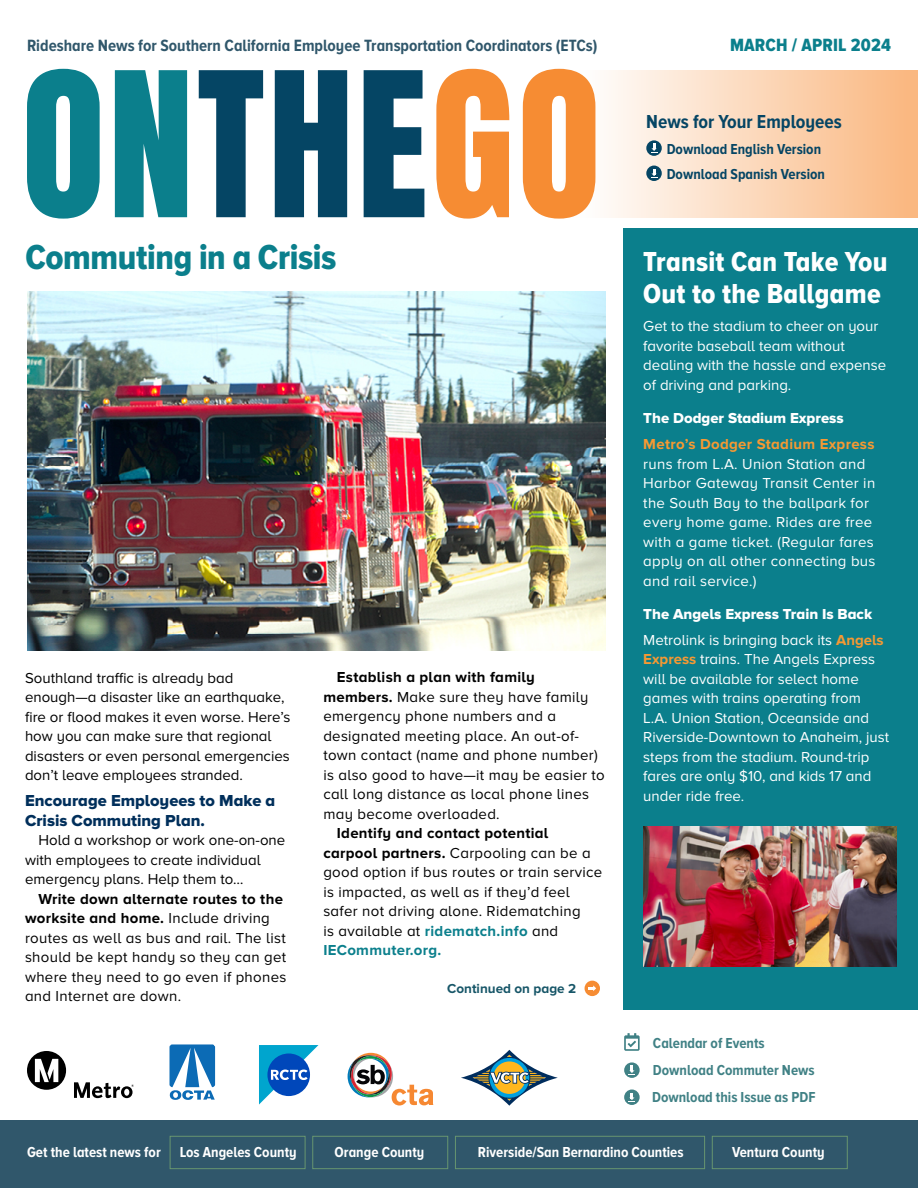
<style>
.page{position:relative;width:918px;height:1188px;background:#fff}
.page>*{position:absolute;margin:0;border:0;box-sizing:border-box;transform-origin:0 0}
.t1{font:171.15px "Anton";letter-spacing:.02em;color:#054564}
.t2{font:36px "Proxima Nova A Cond Extrabld";letter-spacing:-.01em;color:#0b7f8c}
.t3{font:28.5px/31.5px "Proxima Nova A Cond Extrabld";letter-spacing:.01em;color:#fff}
.t4{font:700 19.5px "Proxima Nova A Cond";color:#054564}
.t5{font:18.3px "Proxima Nova A Cond Extrabld";letter-spacing:.01em;color:#0b7f8c}
.t6{font:700 16.95px "Proxima Nova A Cond";color:#30576b}
.t7{font:16.5px/19.5px "Proxima Nova A Extrabld";color:#002f5b}
.t8{font:15px/19.5px "Proxima Nova A";letter-spacing:.02em;color:#000}
.t9{font:15px/19.5px "Proxima Nova A";color:#fff}
.t10{font:15px/19.5px "Proxima Nova A";color:#000}
.t11{font:15px/19.5px "Proxima Nova A";letter-spacing:.02em;color:#fff}
.t12{font:700 15px "Proxima Nova A Cond";color:#fff}
.t13{font:700 15px/27.3px "Proxima Nova A Cond";color:#408185}
.t14{font:15px "Proxima Nova A Extrabld";color:#fff}
.t15{font:700 15px/24.9px "Proxima Nova A Cond";color:#054564}
.t16{font:700 15px "Proxima Nova A";letter-spacing:.02em;color:#f69933}
.t17{font:700 13.5px "Proxima Nova A";color:#175668}
.s1{color:#0b7f8c}
.s2{color:#f68c33}
.s3{font-weight:700}
.s4{font-weight:700;color:#0b7f8c}
.s5{font-weight:700;color:#f69933}
</style>
<div class="page">
<div style="left:624px;top:228px;width:294px;height:782px;background:#0b7f8c"></div>
<div style="left:563px;top:71px;width:355px;height:147px;background:linear-gradient(to right,#feffff,#fab67e)"></div>
<svg style="left:646px;top:140px;width:16px;height:16px"></svg>
<svg style="left:651px;top:144px;width:6px;height:9px"></svg>
<div style="left:646px;top:166px;width:16px;height:15px;background:#054564;border-radius:50%"></div>
<svg style="left:651px;top:169px;width:6px;height:9px"></svg>
<svg style="left:624px;top:1062px;width:16px;height:16px"></svg>
<svg style="left:628px;top:1066px;width:7px;height:9px"></svg>
<div style="left:624px;top:1090px;width:16px;height:15px;background:#408185;border-radius:50%"></div>
<svg style="left:628px;top:1093px;width:7px;height:9px"></svg>
<svg style="left:624px;top:1033px;width:16px;height:18px"></svg>
<div style="left:0;top:1121px;width:918px;height:67px;background:#30576b"></div>
<div style="left:170px;top:1136px;width:135px;height:33px;background:#30576b;border:1px solid #8cbf73"></div>
<div style="left:312px;top:1136px;width:136px;height:33px;background:#30576b;border:1px solid #8cbf73"></div>
<div style="left:712px;top:1136px;width:136px;height:33px;background:#30576b;border:1px solid #8cbf73"></div>
<div style="left:455px;top:1136px;width:250px;height:33px;background:#30576b;border:1px solid #8cbf73"></div>
<svg style="left:27px;top:1051px;width:39px;height:39px"></svg>
<svg style="left:35px;top:1059px;width:23px;height:23px"></svg>
<svg style="left:74px;top:1082px;width:60px;height:16px"></svg>
<svg style="left:461px;top:1050px;width:97px;height:56px"></svg>
<svg style="left:169px;top:1044px;width:46px;height:56px"></svg>
<svg style="left:259px;top:1045px;width:59px;height:60px"></svg>
<svg style="left:348px;top:1053px;width:85px;height:53px"></svg>
<img style="left:27px;top:292px;width:579px;height:358px">
<img style="left:643px;top:826px;width:254px;height:141px">
<div style="left:585px;top:981px;width:15px;height:15px;background:#f68c33;border-radius:50%"></div>
<svg style="left:589px;top:985px;width:7px;height:6px"></svg>
<p class="t6" style="left:27px;top:36px;width:572px">Rideshare News for Southern California Employee Transportation Coordinators (ETCs)</p>
<h1 class="t1" style="left:22px;top:58px;width:581px"><span class="s1">ON</span>THE<span class="s2">GO</span></h1>
<h2 class="t2" style="left:25px;top:237px;width:313px">Commuting in a Crisis</h2>
<p class="t10" style="left:25px;top:669px;width:267px">Southland traffic is already bad enough—a disaster like an earthquake, fire or flood makes it even worse. Here’s how you can make sure that regional disasters or even personal emergencies don’t leave employees stranded.</p>
<p class="t7" style="left:25px;top:792px;width:252px">Encourage Employees to Make a<br>Crisis Commuting Plan.</p>
<p class="t10" style="left:25px;top:831px;width:262px;text-indent:14px">Hold a workshop or work one-on-one with employees to create individual emergency plans. Help them to…</p>
<p class="t8" style="left:25px;top:890px;width:263px;text-indent:14px"><span class="s3">Write down alternate routes to the worksite and home.</span> Include driving routes as well as bus and rail. The list should be kept handy so they can get where they need to go even if phones and Internet are down.</p>
<p class="t8" style="left:323px;top:668px;width:283px;text-indent:14px"><span class="s3">Establish a plan with family members.</span> Make sure they have family emergency phone numbers and a designated meeting place. An out-of&shy;town contact (name and phone number) is also good to have—it may be easier to call long distance as local phone lines may become overloaded.</p>
<p class="t8" style="left:323px;top:824px;width:280px;text-indent:14px"><span class="s3">Identify and contact potential carpool partners.</span> Carpooling can be a good option if bus routes or train service is impacted, as well as if they’d feel safer not driving alone. Ridematching<br>is available at <span class="s4">ridematch.info</span> and <span class="s4">IECommuter.org.</span></p>
<p class="t17" style="left:447px;top:981px;width:131px">Continued on page 2</p>
<p class="t5" style="left:730px;top:34px;width:162px">MARCH / APRIL 2024</p>
<h3 class="t4" style="left:646px;top:110px;width:197px">News for Your Employees</h3>
<p class="t15" style="left:667px;top:137px;width:160px">Download English Version<br>Download Spanish Version</p>
<h3 class="t3" style="left:643px;top:248px;width:246px">Transit Can Take You<br>Out to the Ballgame</h3>
<p class="t9" style="left:643px;top:317px;width:244px">Get to the stadium to cheer on your favorite baseball team without dealing with the hassle and expense of driving and parking.</p>
<p class="t14" style="left:643px;top:409px;width:202px">The Dodger Stadium Express</p>
<p class="t16" style="left:643px;top:435px;width:233px">Metro’s Dodger Stadium Express</p>
<p class="t11" style="left:643px;top:454px;width:234px">runs from L.A. Union Station and<br>Harbor Gateway Transit Center in the South Bay to the ballpark for every home game. Rides are free with a game ticket. (Regular fares apply on all other connecting bus and rail service.)</p>
<p class="t14" style="left:643px;top:605px;width:230px">The Angels Express Train Is Back</p>
<p class="t9" style="left:643px;top:631px;width:247px">Metrolink is bringing back its <span class="s5">Angels<br>Express</span> trains. The Angels Express will be available for select home games with trains operating from<br>L.A. Union Station, Oceanside and<br>Riverside-Downtown to Anaheim, just steps from the stadium. Round-trip fares are only $10, and kids 17 and under ride free.</p>
<p class="t13" style="left:653px;top:1030px;width:113px">Calendar of Events</p>
<p class="t13" style="left:652px;top:1057px;width:165px">Download Commuter News<br>Download this Issue as PDF</p>
<p class="t12" style="left:27px;top:1144px;width:135px">Get the latest news for</p>
<p class="t12" style="left:180px;top:1144px;width:118px">Los Angeles County</p>
<p class="t12" style="left:335px;top:1144px;width:91px">Orange County</p>
<p class="t12" style="left:478px;top:1144px;width:207px">Riverside/San Bernardino Counties</p>
<p class="t12" style="left:732px;top:1144px;width:94px">Ventura County</p>
</div>
